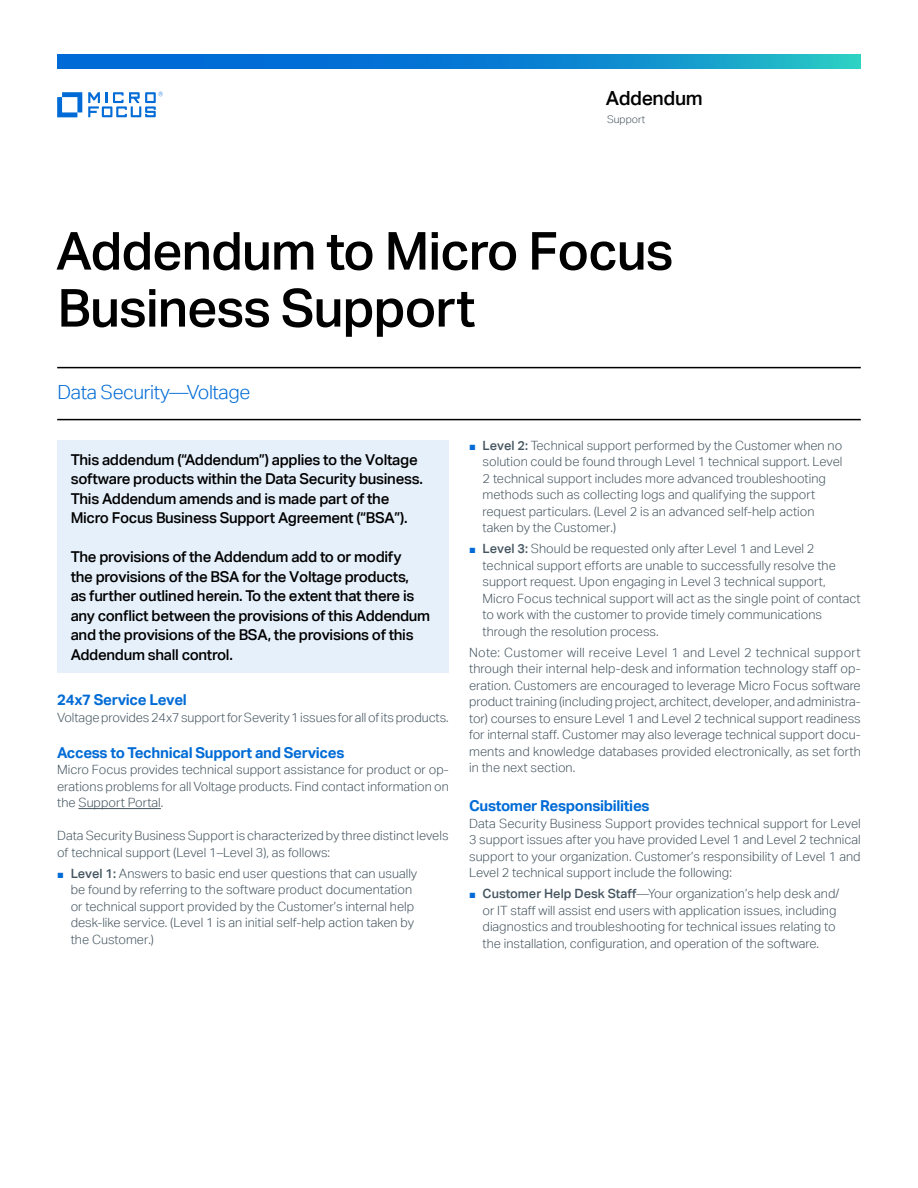
<style>
.page{position:relative;width:918px;height:1188px;background:#fff}
.page>*{position:absolute;margin:0;border:0;box-sizing:border-box;transform-origin:0 0}
.headline_35_38{font:500 52.5px/57px "Aktiv Grotesk";letter-spacing:-.02em;color:#000}
.intro1_13_16-light_b{font:300 19.5px "Aktiv Grotesk";letter-spacing:-.02em;color:#006bd6}
.collateral_name_13_1{font:500 19.5px "Aktiv Grotesk";letter-spacing:-.02em;color:#000}
.subhead10_13_-_Singl{font:500 15px/19.5px "Aktiv Grotesk";letter-spacing:-.02em;color:#000}
.subhead_10_13-blue{font:700 15px "Aktiv Grotesk";letter-spacing:-.02em;color:#006bd6}
.body_8_5_11-grey{font:300 12.75px/16.5px "Aktiv Grotesk";color:#455560}
.caption_7_9_5-grey{font:300 10.5px "Aktiv Grotesk";color:#455560}
.s1{font-family:"Arial";font-weight:400;font-size:11.25px;color:#006bd6}
.s2{font-weight:500}
</style>
<div class="page">
<hr style="left:57px;top:367px;width:804px;height:1px;background:#000">
<hr style="left:57px;top:419px;width:804px;height:1px;background:#000">
<hr style="left:79px;top:808px;width:82px;height:1px;background:#455560">
<div style="left:57px;top:441px;width:392px;height:232px;background:#e6f0fb"></div>
<svg style="left:57px;top:54px;width:804px;height:15px;background:#0b84d1"></svg>
<svg style="left:57px;top:92px;width:25px;height:25px"></svg>
<svg style="left:88px;top:92px;width:75px;height:25px"></svg>
<p class="collateral_name_13_1" style="left:606px;top:86px;width:98px">Addendum</p>
<p class="caption_7_9_5-grey" style="left:607px;top:113px;width:40px">Support</p>
<p class="headline_35_38" style="left:56px;top:222px;width:619px">Addendum to Micro Focus<br>Business Support</p>
<p class="intro1_13_16-light_b" style="left:58px;top:381px;width:194px">Data Security—Voltage</p>
<p class="subhead10_13_-_Singl" style="left:71px;top:450px;width:354px">This addendum (“Addendum”) applies to the Voltage software products within the Data Security business.<br>This Addendum amends and is made part of the Micro Focus Business Support Agreement (“BSA”).</p>
<p class="subhead10_13_-_Singl" style="left:71px;top:547px;width:361px">The provisions of the Addendum add to or modify<br>the provisions of the BSA for the Voltage products,<br>as further outlined herein. To the extent that there is any conflict between the provisions of this Addendum and the provisions of the BSA, the provisions of this Addendum shall control.</p>
<p class="subhead_10_13-blue" style="left:57px;top:690px;width:131px">24x7 Service Level</p>
<p class="body_8_5_11-grey" style="left:57px;top:709px;width:393px">Voltage provides 24x7 support for Severity 1 issues for all of its products.</p>
<p class="subhead_10_13-blue" style="left:57px;top:743px;width:289px">Access to Technical Support and Services</p>
<p class="body_8_5_11-grey" style="left:57px;top:761px;width:393px;text-align:justify">Micro Focus provides technical support assistance for product or op&shy;erations problems for all Voltage products. Find contact information on the Support Portal.</p>
<p class="body_8_5_11-grey" style="left:57px;top:827px;width:393px">Data Security Business Support is characterized by three distinct levels of technical support (Level 1–Level 3), as follows:</p>
<p class="body_8_5_11-grey" style="left:71px;top:865px;width:348px;text-indent:-14px"><span class="s1">■</span> <span class="s2">Level 1:</span> Answers to basic end user questions that can usually be found by referring to the software product documentation or technical support provided by the Customer’s internal help desk‑like service. (Level 1 is an initial self‑help action taken by the Customer.)</p>
<p class="body_8_5_11-grey" style="left:483px;top:437px;width:361px;text-indent:-14px"><span class="s1">■</span> <span class="s2">Level 2:</span> Technical support performed by the Customer when no solution could be found through Level 1 technical support. Level 2 technical support includes more advanced troubleshooting methods such as collecting logs and qualifying the support request particulars. (Level 2 is an advanced self‑help action taken by the Customer.)</p>
<p class="body_8_5_11-grey" style="left:483px;top:540px;width:380px;text-indent:-14px"><span class="s1">■</span> <span class="s2">Level 3:</span> Should be requested only after Level 1 and Level 2 technical support efforts are unable to successfully resolve the support request. Upon engaging in Level 3 technical support,<br>Micro Focus technical support will act as the single point of contact to work with the customer to provide timely communications through the resolution process.</p>
<p class="body_8_5_11-grey" style="left:469px;top:644px;width:393px;text-align:justify">Note: Customer will receive Level 1 and Level 2 technical support through their internal help‑desk and information technology staff op&shy;eration. Customers are encouraged to leverage Micro Focus software product training (including project, architect, developer, and administra&shy;tor) courses to ensure Level 1 and Level 2 technical support readiness for internal staff. Customer may also leverage technical support docu&shy;ments and knowledge databases provided electronically, as set forth in the next section.</p>
<p class="subhead_10_13-blue" style="left:469px;top:797px;width:182px">Customer Responsibilities</p>
<p class="body_8_5_11-grey" style="left:469px;top:815px;width:393px;text-align:justify">Data Security Business Support provides technical support for Level 3 support issues after you have provided Level 1 and Level 2 technical support to your organization. Customer’s responsibility of Level 1 and Level 2 technical support include the following:</p>
<p class="body_8_5_11-grey" style="left:483px;top:885px;width:358px;text-indent:-14px"><span class="s1">■</span> <span class="s2">Customer Help Desk Staff</span>—Your organization’s help desk and/ or IT staff will assist end users with application issues, including diagnostics and troubleshooting for technical issues relating to the installation, configuration, and operation of the software.</p>
</div>
